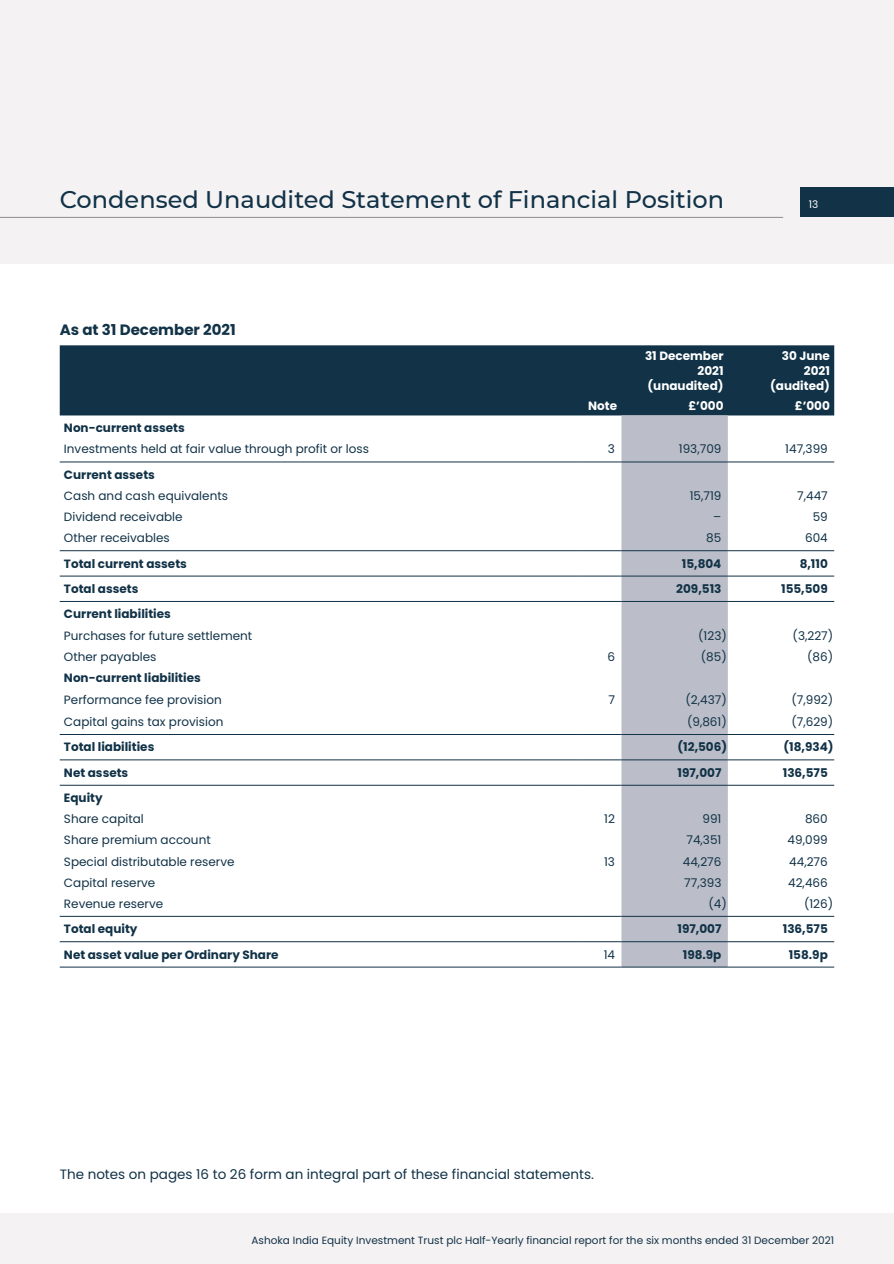
<style>
.page{position:relative;width:894px;height:1264px;background:#fff}
.page>*{position:absolute;margin:0;border:0;box-sizing:border-box;transform-origin:0 0}
.t1{font:500 24px "Montserrat";color:#113247}
.t2{font:700 15px "Poppins";color:#113247}
.t3{font:13.5px "Poppins";color:#113247}
.t4{font:12px "Poppins";color:#113247}
.t5{font:700 12px "Poppins";color:#113247}
.t6{font:700 12px/15px "Poppins";color:#fff;text-align:right}
.t7{font:10.5px "Poppins";color:#113247}
.t8{font:10.5px "Poppins";color:#fff}
</style>
<div class="page">
<div style="left:0;top:0;width:893px;height:264px;background:#f5f2f3"></div>
<div style="left:0;top:1212px;width:893px;height:51px;background:#f5f2f3"></div>
<hr style="left:0;top:217px;width:783px;height:1px;background:#8b8c8e">
<div style="left:800px;top:187px;width:93px;height:30px;background:#113247"></div>
<div style="left:60px;top:345px;width:774px;height:70px;background:#113247"></div>
<div style="left:621px;top:415px;width:106px;height:551px;background:#bbbec8"></div>
<hr style="left:60px;top:575px;width:518px;height:1px;background:#113247">
<hr style="left:578px;top:575px;width:43px;height:1px;background:#113247">
<hr style="left:621px;top:575px;width:106px;height:1px;background:#113247">
<hr style="left:727px;top:575px;width:107px;height:1px;background:#113247">
<hr style="left:60px;top:941px;width:518px;height:1px;background:#113247">
<hr style="left:578px;top:941px;width:43px;height:1px;background:#113247">
<hr style="left:621px;top:941px;width:106px;height:1px;background:#113247">
<hr style="left:727px;top:941px;width:107px;height:1px;background:#113247">
<hr style="left:60px;top:461px;width:518px;height:1px;background:#113247">
<hr style="left:578px;top:461px;width:43px;height:1px;background:#113247">
<hr style="left:621px;top:461px;width:106px;height:1px;background:#113247">
<hr style="left:727px;top:461px;width:107px;height:1px;background:#113247">
<hr style="left:60px;top:784px;width:518px;height:1px;background:#113247">
<hr style="left:578px;top:784px;width:43px;height:1px;background:#113247">
<hr style="left:621px;top:784px;width:106px;height:1px;background:#113247">
<hr style="left:727px;top:784px;width:107px;height:1px;background:#113247">
<hr style="left:60px;top:734px;width:518px;height:1px;background:#113247">
<hr style="left:578px;top:734px;width:43px;height:1px;background:#113247">
<hr style="left:621px;top:734px;width:106px;height:1px;background:#113247">
<hr style="left:727px;top:734px;width:107px;height:1px;background:#113247">
<hr style="left:60px;top:759px;width:518px;height:1px;background:#113247">
<hr style="left:578px;top:759px;width:43px;height:1px;background:#113247">
<hr style="left:621px;top:759px;width:106px;height:1px;background:#113247">
<hr style="left:727px;top:759px;width:107px;height:1px;background:#113247">
<hr style="left:60px;top:915px;width:518px;height:1px;background:#113247">
<hr style="left:578px;top:915px;width:43px;height:1px;background:#113247">
<hr style="left:621px;top:915px;width:106px;height:1px;background:#113247">
<hr style="left:727px;top:915px;width:107px;height:1px;background:#113247">
<hr style="left:60px;top:966px;width:518px;height:1px;background:#113247">
<hr style="left:578px;top:966px;width:43px;height:1px;background:#113247">
<hr style="left:621px;top:966px;width:106px;height:1px;background:#113247">
<hr style="left:727px;top:966px;width:107px;height:1px;background:#113247">
<hr style="left:60px;top:550px;width:518px;height:1px;background:#113247">
<hr style="left:578px;top:550px;width:43px;height:1px;background:#113247">
<hr style="left:621px;top:550px;width:106px;height:1px;background:#113247">
<hr style="left:727px;top:550px;width:107px;height:1px;background:#113247">
<hr style="left:60px;top:601px;width:518px;height:1px;background:#113247">
<hr style="left:578px;top:601px;width:43px;height:1px;background:#113247">
<hr style="left:621px;top:601px;width:106px;height:1px;background:#113247">
<hr style="left:727px;top:601px;width:107px;height:1px;background:#113247">
<h1 class="t1" style="left:60px;top:182px;width:665px">Condensed Unaudited Statement of Financial Position</h1>
<p class="t2" style="left:60px;top:321px;width:177px">As at 31 December 2021</p>
<p class="t8" style="left:808px;top:198px;width:11px">13</p>
<p class="t6" style="left:645px;top:348px;width:80px">31 December<br>2021 (unaudited)</p>
<p class="t6" style="left:770px;top:348px;width:61px">30 June<br>2021 (audited)</p>
<p class="t6" style="left:588px;top:398px;width:30px">Note</p>
<p class="t6" style="left:688px;top:398px;width:37px">£’000</p>
<p class="t6" style="left:794px;top:398px;width:37px">£’000</p>
<p class="t5" style="left:64px;top:421px;width:122px">Non-current assets</p>
<p class="t4" style="left:64px;top:442px;width:306px">Investments held at fair value through profit or loss</p>
<p class="t4" style="left:607px;top:442px;width:9px">3</p>
<p class="t4" style="left:678px;top:442px;width:44px">193,709</p>
<p class="t4" style="left:785px;top:442px;width:44px">147,399</p>
<p class="t5" style="left:64px;top:467px;width:92px">Current assets</p>
<p class="t4" style="left:64px;top:488px;width:165px">Cash and cash equivalents</p>
<p class="t4" style="left:689px;top:488px;width:33px">15,719</p>
<p class="t4" style="left:797px;top:488px;width:32px">7,447</p>
<p class="t4" style="left:64px;top:510px;width:120px">Dividend receivable</p>
<p class="t4" style="left:713px;top:510px;width:10px">–</p>
<p class="t4" style="left:812px;top:510px;width:17px">59</p>
<p class="t4" style="left:64px;top:531px;width:107px">Other receivables</p>
<p class="t4" style="left:706px;top:531px;width:17px">85</p>
<p class="t4" style="left:804px;top:531px;width:24px">604</p>
<p class="t5" style="left:64px;top:556px;width:124px">Total current assets</p>
<p class="t5" style="left:681px;top:556px;width:41px">15,804</p>
<p class="t5" style="left:799px;top:556px;width:30px">8,110</p>
<p class="t5" style="left:64px;top:581px;width:76px">Total assets</p>
<p class="t5" style="left:676px;top:581px;width:47px">209,513</p>
<p class="t5" style="left:781px;top:581px;width:48px">155,509</p>
<p class="t5" style="left:64px;top:607px;width:108px">Current liabilities</p>
<p class="t4" style="left:64px;top:628px;width:190px">Purchases for future settlement</p>
<p class="t4" style="left:698px;top:628px;width:30px">(123)</p>
<p class="t4" style="left:792px;top:628px;width:42px">(3,227)</p>
<p class="t4" style="left:64px;top:649px;width:94px">Other payables</p>
<p class="t4" style="left:607px;top:649px;width:9px">6</p>
<p class="t4" style="left:700px;top:649px;width:28px">(85)</p>
<p class="t4" style="left:807px;top:649px;width:28px">(86)</p>
<p class="t5" style="left:64px;top:671px;width:138px">Non-current liabilities</p>
<p class="t4" style="left:64px;top:693px;width:159px">Performance fee provision</p>
<p class="t4" style="left:608px;top:693px;width:8px">7</p>
<p class="t4" style="left:685px;top:693px;width:43px">(2,437)</p>
<p class="t4" style="left:791px;top:693px;width:43px">(7,992)</p>
<p class="t4" style="left:64px;top:714px;width:161px">Capital gains tax provision</p>
<p class="t4" style="left:686px;top:714px;width:41px">(9,861)</p>
<p class="t4" style="left:791px;top:714px;width:43px">(7,629)</p>
<p class="t5" style="left:64px;top:740px;width:92px">Total liabilities</p>
<p class="t5" style="left:677px;top:740px;width:51px">(12,506)</p>
<p class="t5" style="left:783px;top:740px;width:51px">(18,934)</p>
<p class="t5" style="left:64px;top:765px;width:66px">Net assets</p>
<p class="t5" style="left:677px;top:765px;width:45px">197,007</p>
<p class="t5" style="left:782px;top:765px;width:46px">136,575</p>
<p class="t5" style="left:64px;top:790px;width:40px">Equity</p>
<p class="t4" style="left:64px;top:811px;width:81px">Share capital</p>
<p class="t4" style="left:604px;top:811px;width:12px">12</p>
<p class="t4" style="left:702px;top:811px;width:20px">991</p>
<p class="t4" style="left:804px;top:811px;width:24px">860</p>
<p class="t4" style="left:64px;top:833px;width:148px">Share premium account</p>
<p class="t4" style="left:686px;top:833px;width:36px">74,351</p>
<p class="t4" style="left:787px;top:833px;width:42px">49,099</p>
<p class="t4" style="left:64px;top:854px;width:172px">Special distributable reserve</p>
<p class="t4" style="left:604px;top:854px;width:12px">13</p>
<p class="t4" style="left:682px;top:854px;width:40px">44,276</p>
<p class="t4" style="left:789px;top:854px;width:40px">44,276</p>
<p class="t4" style="left:64px;top:875px;width:93px">Capital reserve</p>
<p class="t4" style="left:684px;top:875px;width:39px">77,393</p>
<p class="t4" style="left:788px;top:875px;width:41px">42,466</p>
<p class="t4" style="left:64px;top:896px;width:101px">Revenue reserve</p>
<p class="t4" style="left:708px;top:896px;width:20px">(4)</p>
<p class="t4" style="left:803px;top:896px;width:31px">(126)</p>
<p class="t5" style="left:64px;top:921px;width:75px">Total equity</p>
<p class="t5" style="left:677px;top:921px;width:45px">197,007</p>
<p class="t5" style="left:782px;top:921px;width:46px">136,575</p>
<p class="t5" style="left:64px;top:947px;width:216px">Net asset value per Ordinary Share</p>
<p class="t4" style="left:603px;top:947px;width:13px">14</p>
<p class="t5" style="left:682px;top:947px;width:40px">198.9p</p>
<p class="t5" style="left:788px;top:947px;width:40px">158.9p</p>
<p class="t3" style="left:60px;top:1166px;width:535px">The notes on pages 16 to 26 form an integral part of these financial statements.</p>
<p class="t7" style="left:251px;top:1233px;width:584px">Ashoka India Equity Investment Trust plc Half-Yearly financial report for the six months ended 31 December 2021</p>
</div>
